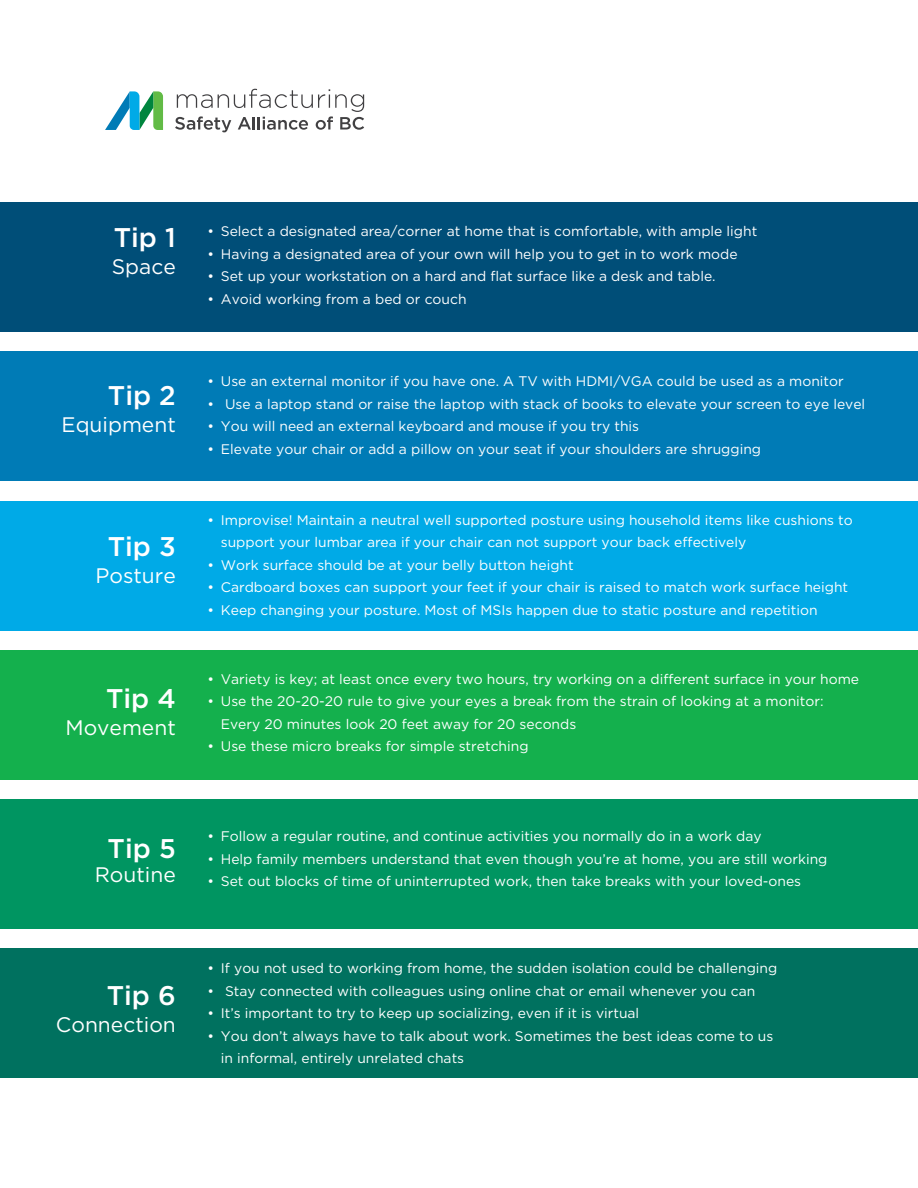
<style>
.page{position:relative;width:918px;height:1188px;background:#fff}
.page>*{position:absolute;margin:0;border:0;box-sizing:border-box;transform-origin:0 0}
.t1{font:500 27px "Gotham";color:#fff}
.t2{font:21px "Gotham";color:#fff}
.t3{font:13.8px/22.5px "Gotham";color:#fff}
</style>
<div class="page">
<div style="left:1px;top:203px;width:917px;height:129px;background:#004e78"></div>
<div style="left:1px;top:352px;width:917px;height:129px;background:#007bb6"></div>
<div style="left:1px;top:501px;width:917px;height:129px;background:#00aae7"></div>
<div style="left:1px;top:650px;width:917px;height:129px;background:#14b04d"></div>
<div style="left:1px;top:799px;width:917px;height:130px;background:#009561"></div>
<div style="left:1px;top:948px;width:917px;height:130px;background:#00715f"></div>
<svg style="left:175px;top:89px;width:189px;height:43px"></svg>
<svg style="left:105px;top:91px;width:58px;height:39px"></svg>
<p class="t1" style="left:114px;top:222px;width:64px">Tip 1</p>
<p class="t2" style="left:112px;top:255px;width:65px">Space</p>
<p class="t1" style="left:108px;top:380px;width:69px">Tip 2</p>
<p class="t2" style="left:62px;top:412px;width:116px">Equipment</p>
<p class="t1" style="left:108px;top:531px;width:70px">Tip 3</p>
<p class="t2" style="left:95px;top:564px;width:82px">Posture</p>
<p class="t1" style="left:106px;top:683px;width:71px">Tip 4</p>
<p class="t2" style="left:65px;top:715px;width:112px">Movement</p>
<p class="t1" style="left:108px;top:833px;width:70px">Tip 5</p>
<p class="t2" style="left:95px;top:862px;width:83px">Routine</p>
<p class="t1" style="left:107px;top:980px;width:71px">Tip 6</p>
<p class="t2" style="left:56px;top:1012px;width:121px">Connection</p>
<p class="t3" style="left:207px;top:220px;width:551px">• Select a designated area/corner at home that is comfortable, with ample light</p>
<p class="t3" style="left:207px;top:242px;width:532px">• Having a designated area of your own will help you to get in to work mode</p>
<p class="t3" style="left:207px;top:265px;width:510px">• Set up your workstation on a hard and flat surface like a desk and table.</p>
<p class="t3" style="left:207px;top:287px;width:261px">• Avoid working from a bed or couch</p>
<p class="t3" style="left:207px;top:370px;width:638px">• Use an external monitor if you have one. A TV with HDMI/VGA could be used as a monitor</p>
<p class="t3" style="left:207px;top:392px;width:659px">• Use a laptop stand or raise the laptop with stack of books to elevate your screen to eye level</p>
<p class="t3" style="left:207px;top:415px;width:433px">• You will need an external keyboard and mouse if you try this</p>
<p class="t3" style="left:207px;top:437px;width:555px">• Elevate your chair or add a pillow on your seat if your shoulders are shrugging</p>
<p class="t3" style="left:221px;top:508px;width:634px;text-indent:-14px">• Improvise! Maintain a neutral well supported posture using household items like cushions to support your lumbar area if your chair can not support your back effectively</p>
<p class="t3" style="left:207px;top:553px;width:368px">• Work surface should be at your belly button height</p>
<p class="t3" style="left:207px;top:576px;width:642px">• Cardboard boxes can support your feet if your chair is raised to match work surface height</p>
<p class="t3" style="left:207px;top:598px;width:612px">• Keep changing your posture. Most of MSIs happen due to static posture and repetition</p>
<p class="t3" style="left:207px;top:667px;width:653px">• Variety is key; at least once every two hours, try working on a different surface in your home</p>
<p class="t3" style="left:221px;top:690px;width:604px;text-indent:-14px">• Use the 20-20-20 rule to give your eyes a break from the strain of looking at a monitor:<br>Every 20 minutes look 20 feet away for 20 seconds</p>
<p class="t3" style="left:207px;top:735px;width:323px">• Use these micro breaks for simple stretching</p>
<p class="t3" style="left:207px;top:825px;width:556px">• Follow a regular routine, and continue activities you normally do in a work day</p>
<p class="t3" style="left:207px;top:847px;width:622px">• Help family members understand that even though you’re at home, you are still working</p>
<p class="t3" style="left:207px;top:870px;width:595px">• Set out blocks of time of uninterrupted work, then take breaks with your loved-ones</p>
<p class="t3" style="left:207px;top:957px;width:571px">• If you not used to working from home, the sudden isolation could be challenging</p>
<p class="t3" style="left:207px;top:979px;width:549px">• Stay connected with colleagues using online chat or email whenever you can</p>
<p class="t3" style="left:207px;top:1002px;width:433px">• It’s important to try to keep up socializing, even if it is virtual</p>
<p class="t3" style="left:221px;top:1024px;width:554px;text-indent:-14px">• You don’t always have to talk about work. Sometimes the best ideas come to us in informal, entirely unrelated chats</p>
</div>
